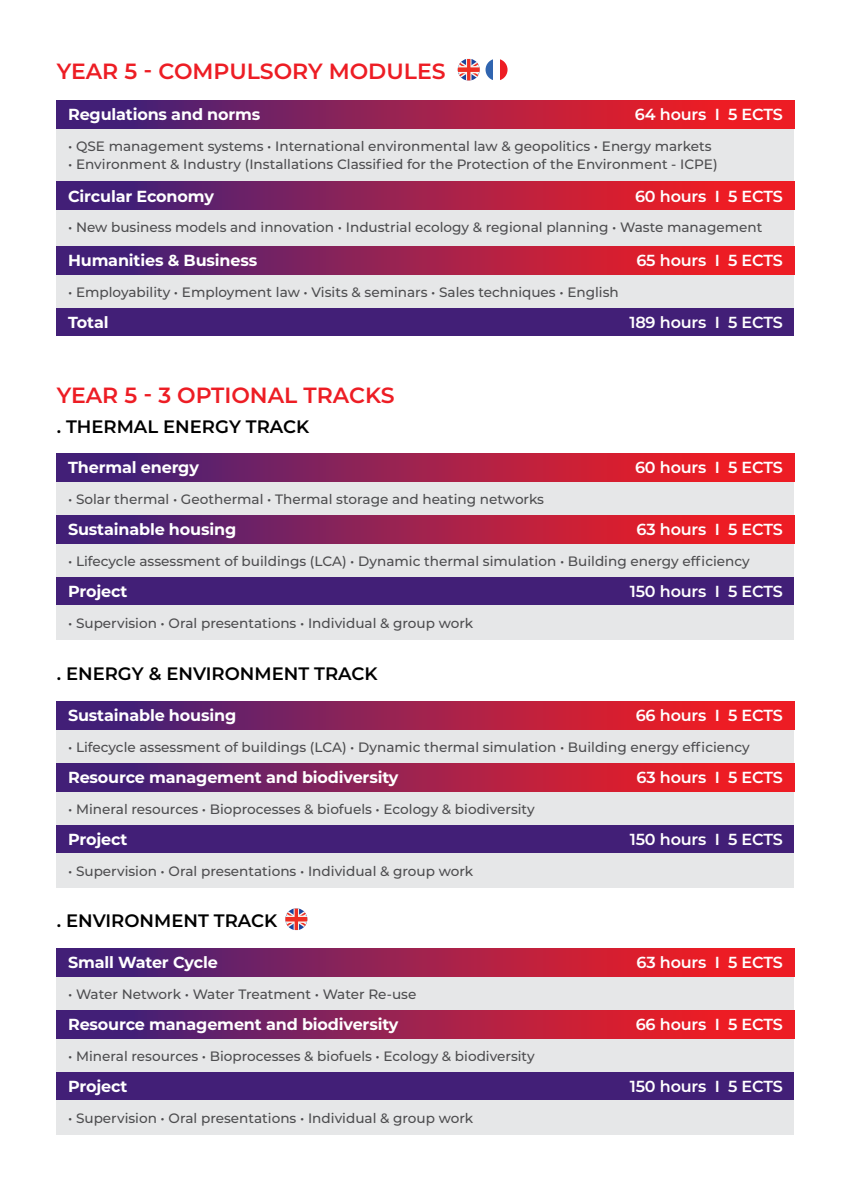
<style>
.page{position:relative;width:851px;height:1191px;background:#fff}
.page>*{position:absolute;margin:0;border:0;box-sizing:border-box;transform-origin:0 0}
.t1{font:600 22px "Montserrat";color:#ed1d24}
.t2{font:600 18px "Montserrat";color:#000}
.t3{font:700 16px "Montserrat";letter-spacing:-.01em;color:#fff}
.t4{font:600 16px "Montserrat";letter-spacing:-.01em;color:#fff}
.t5{font:500 13.6px "Montserrat";color:#4d4d4f}
</style>
<div class="page">
<svg style="left:457px;top:59px;width:22px;height:22px"></svg>
<svg style="left:485px;top:59px;width:8px;height:21px"></svg>
<svg style="left:500px;top:59px;width:7px;height:21px"></svg>
<div style="left:57px;top:128px;width:737px;height:57px;background:#e6e7e8"></div>
<div style="left:57px;top:481px;width:737px;height:34px;background:#e6e7e8"></div>
<div style="left:57px;top:729px;width:737px;height:34px;background:#e6e7e8"></div>
<div style="left:57px;top:976px;width:737px;height:34px;background:#e6e7e8"></div>
<div style="left:57px;top:210px;width:737px;height:43px;background:#e6e7e8"></div>
<div style="left:57px;top:543px;width:737px;height:34px;background:#e6e7e8"></div>
<div style="left:57px;top:791px;width:737px;height:34px;background:#e6e7e8"></div>
<div style="left:57px;top:1038px;width:737px;height:34px;background:#e6e7e8"></div>
<div style="left:57px;top:274px;width:737px;height:34px;background:#e6e7e8"></div>
<div style="left:57px;top:605px;width:737px;height:34px;background:#e6e7e8"></div>
<div style="left:57px;top:853px;width:737px;height:34px;background:#e6e7e8"></div>
<div style="left:57px;top:1100px;width:737px;height:34px;background:#e6e7e8"></div>
<svg style="left:57px;top:100px;width:737px;height:28px;background:#9d204c"></svg>
<svg style="left:57px;top:454px;width:737px;height:27px;background:#9d204c"></svg>
<svg style="left:57px;top:702px;width:737px;height:27px;background:#9d204c"></svg>
<svg style="left:57px;top:948px;width:737px;height:28px;background:#9d204c"></svg>
<div style="left:57px;top:308px;width:737px;height:28px;background:#421f77"></div>
<svg style="left:57px;top:246px;width:737px;height:28px;background:#9d204c"></svg>
<div style="left:57px;top:577px;width:737px;height:28px;background:#421f77"></div>
<div style="left:57px;top:825px;width:737px;height:28px;background:#421f77"></div>
<div style="left:57px;top:1072px;width:737px;height:28px;background:#421f77"></div>
<svg style="left:57px;top:182px;width:737px;height:28px;background:#9d204c"></svg>
<svg style="left:57px;top:515px;width:737px;height:28px;background:#9d204c"></svg>
<svg style="left:57px;top:763px;width:737px;height:28px;background:#9d204c"></svg>
<svg style="left:57px;top:1010px;width:737px;height:28px;background:#9d204c"></svg>
<svg style="left:285px;top:908px;width:22px;height:22px"></svg>
<h1 class="t1" style="left:57px;top:55px;width:390px">YEAR 5 - COMPULSORY MODULES</h1>
<p class="t3" style="left:68px;top:103px;width:194px">Regulations and norms</p>
<p class="t4" style="left:634px;top:103px;width:149px">64 hours I 5 ECTS</p>
<p class="t5" style="left:68px;top:136px;width:645px">• QSE management systems • International environmental law &amp; geopolitics • Energy markets</p>
<p class="t5" style="left:68px;top:154px;width:651px">• Environment &amp; Industry (Installations Classified for the Protection of the Environment - ICPE)</p>
<p class="t3" style="left:68px;top:184px;width:147px">Circular Economy</p>
<p class="t4" style="left:635px;top:184px;width:149px">60 hours I 5 ECTS</p>
<p class="t5" style="left:68px;top:218px;width:695px">• New business models and innovation • Industrial ecology &amp; regional planning • Waste management</p>
<p class="t3" style="left:68px;top:249px;width:191px">Humanities &amp; Business</p>
<p class="t4" style="left:636px;top:249px;width:148px">65 hours I 5 ECTS</p>
<p class="t5" style="left:68px;top:282px;width:552px">• Employability • Employment law • Visits &amp; seminars • Sales techniques • English</p>
<p class="t3" style="left:68px;top:311px;width:42px">Total</p>
<p class="t4" style="left:629px;top:311px;width:155px">189 hours I 5 ECTS</p>
<h1 class="t1" style="left:57px;top:379px;width:339px">YEAR 5 - 3 OPTIONAL TRACKS</h1>
<h2 class="t2" style="left:57px;top:414px;width:254px">. THERMAL ENERGY TRACK</h2>
<p class="t3" style="left:68px;top:456px;width:132px">Thermal energy</p>
<p class="t4" style="left:635px;top:456px;width:149px">60 hours I 5 ECTS</p>
<p class="t5" style="left:68px;top:490px;width:477px">• Solar thermal • Geothermal • Thermal storage and heating networks</p>
<p class="t3" style="left:68px;top:518px;width:170px">Sustainable housing</p>
<p class="t4" style="left:636px;top:518px;width:148px">63 hours I 5 ECTS</p>
<p class="t5" style="left:68px;top:551px;width:683px">• Lifecycle assessment of buildings (LCA) • Dynamic thermal simulation • Building energy efficiency</p>
<p class="t3" style="left:68px;top:580px;width:61px">Project</p>
<p class="t4" style="left:629px;top:580px;width:155px">150 hours I 5 ECTS</p>
<p class="t5" style="left:68px;top:613px;width:406px">• Supervision • Oral presentations • Individual &amp; group work</p>
<h2 class="t2" style="left:57px;top:660px;width:322px">. ENERGY &amp; ENVIRONMENT TRACK</h2>
<p class="t3" style="left:68px;top:704px;width:170px">Sustainable housing</p>
<p class="t4" style="left:635px;top:704px;width:149px">66 hours I 5 ECTS</p>
<p class="t5" style="left:68px;top:738px;width:683px">• Lifecycle assessment of buildings (LCA) • Dynamic thermal simulation • Building energy efficiency</p>
<p class="t3" style="left:68px;top:766px;width:332px">Resource management and biodiversity</p>
<p class="t4" style="left:636px;top:766px;width:148px">63 hours I 5 ECTS</p>
<p class="t5" style="left:68px;top:799px;width:468px">• Mineral resources • Bioprocesses &amp; biofuels • Ecology &amp; biodiversity</p>
<p class="t3" style="left:68px;top:828px;width:61px">Project</p>
<p class="t4" style="left:629px;top:828px;width:155px">150 hours I 5 ECTS</p>
<p class="t5" style="left:68px;top:861px;width:406px">• Supervision • Oral presentations • Individual &amp; group work</p>
<h2 class="t2" style="left:57px;top:907px;width:222px">. ENVIRONMENT TRACK</h2>
<p class="t3" style="left:68px;top:951px;width:151px">Small Water Cycle</p>
<p class="t4" style="left:636px;top:951px;width:148px">63 hours I 5 ECTS</p>
<p class="t5" style="left:68px;top:984px;width:350px">• Water Network • Water Treatment • Water Re-use</p>
<p class="t3" style="left:68px;top:1013px;width:332px">Resource management and biodiversity</p>
<p class="t4" style="left:635px;top:1013px;width:149px">66 hours I 5 ECTS</p>
<p class="t5" style="left:68px;top:1046px;width:468px">• Mineral resources • Bioprocesses &amp; biofuels • Ecology &amp; biodiversity</p>
<p class="t3" style="left:68px;top:1074px;width:61px">Project</p>
<p class="t4" style="left:629px;top:1075px;width:155px">150 hours I 5 ECTS</p>
<p class="t5" style="left:68px;top:1108px;width:406px">• Supervision • Oral presentations • Individual &amp; group work</p>
</div>
